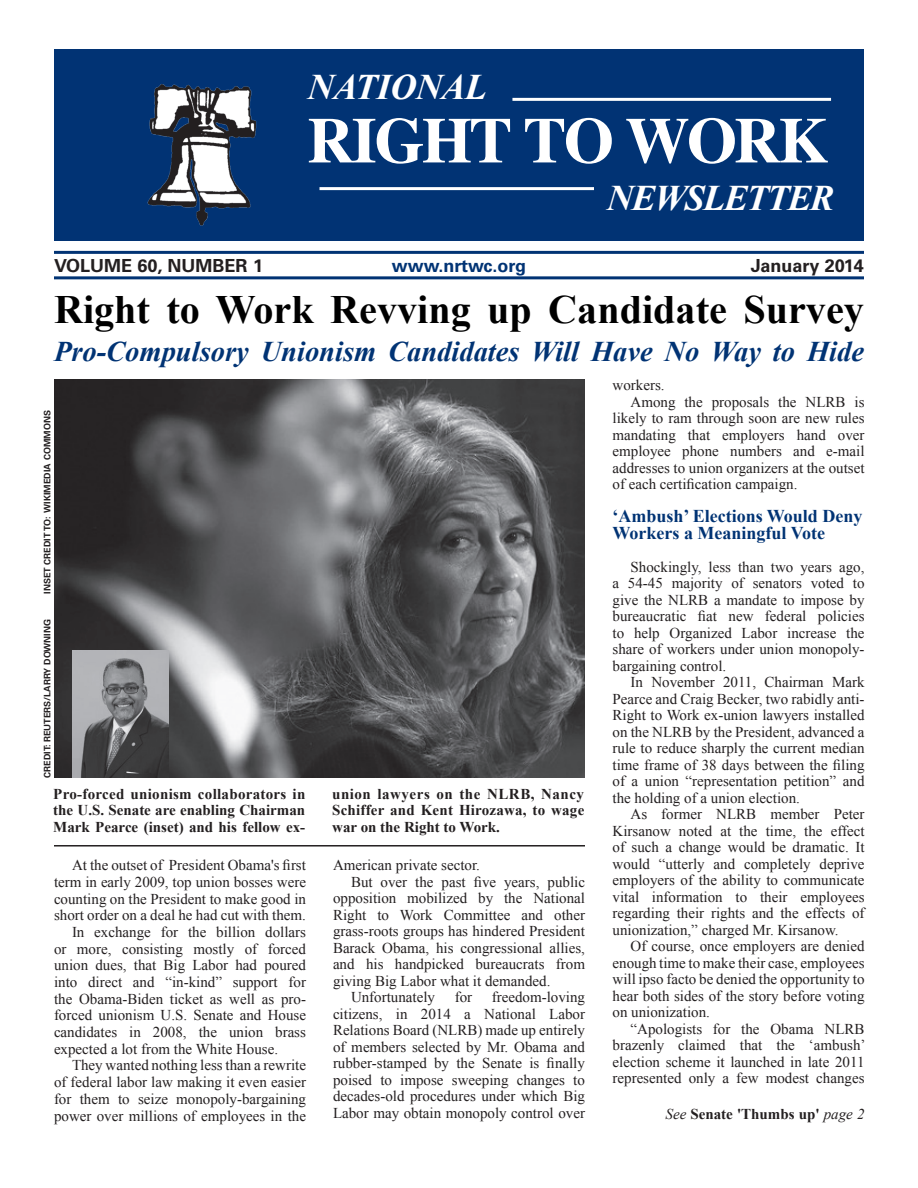
<style>
.page{position:relative;width:918px;height:1188px;background:#fff}
.page>*{position:absolute;margin:0;border:0;box-sizing:border-box;transform-origin:0 0}
.t1{font:700 64.5px "Times";letter-spacing:-.04em;color:#fff}
.Head_2{font:700 40.2px "Times New Roman";color:#000}
.t2{font:italic 700 36px "Times New Roman";letter-spacing:-.04em;color:#fff}
.t3{font:italic 700 36px "Times New Roman";letter-spacing:-.01em;color:#fff}
.Head_2-2{font:italic 700 28.5px "Times New Roman";color:#013374}
.t4{font:700 18px "Times New Roman";color:#013374}
.t5{font:700 18px "Univers LT Std";color:#231f20}
.t6{font:700 18px "Univers LT Std";color:#013374}
.t7{font:15px/16.5px "Times New Roman";color:#231f20;text-align:justify}
.captions{font:700 15px/16.5px "Times New Roman";color:#231f20;text-align:justify}
.See_Next_Page{font:700 15px "Times New Roman";color:#231f20}
.photo_credit{font:700 9px "Univers LT Std";color:#231f20}
.s1{font-weight:400;font-style:italic}
</style>
<div class="page">
<div style="left:54px;top:50px;width:810px;height:192px;background:#013374"></div>
<hr style="left:54px;top:251px;width:810px;height:3px;background:#013374">
<hr style="left:54px;top:276px;width:810px;height:3px;background:#013374">
<img style="left:147px;top:84px;width:110px;height:142px">
<hr style="left:512px;top:98px;width:319px;height:3px;background:#fff">
<hr style="left:320px;top:187px;width:274px;height:3px;background:#fff">
<img style="left:54px;top:380px;width:530px;height:398px">
<img style="left:72px;top:651px;width:96px;height:127px">
<hr style="left:54px;top:845px;width:531px;height:2px;background:#231f20">
<h3 class="t3" style="left:308px;top:62px;width:181px">NATIONAL</h3>
<h1 class="t1" style="left:308px;top:97px;width:522px">RIGHT TO WORK</h1>
<h3 class="t2" style="left:607px;top:173px;width:229px">NEWSLETTER</h3>
<p class="t5" style="left:54px;top:255px;width:211px">VOLUME 60, NUMBER 1</p>
<p class="t6" style="left:392px;top:255px;width:136px">www.nrtwc.org</p>
<p class="t5" style="left:751px;top:255px;width:115px">January 2014</p>
<p class="Head_2" style="left:54px;top:282px;width:811px">Right to Work Revving up Candidate Survey</p>
<p class="Head_2-2" style="left:54px;top:331px;width:812px">Pro-Compulsory Unionism Candidates Will Have No Way to Hide</p>
<p class="photo_credit" style="left:42px;top:594px;width:185px;rotate:-90deg">INSET CREDIT TO: WIKIMEDIA COMMONS</p>
<p class="photo_credit" style="left:42px;top:778px;width:160px;rotate:-90deg">CREDIT: REUTERS/LARRY DOWNING</p>
<p class="captions" style="left:53px;top:785px;width:254px">Pro-forced unionism collaborators in the U.S. Senate are enabling Chairman Mark Pearce (inset) and his fellow ex-</p>
<p class="captions" style="left:332px;top:785px;width:254px">union lawyers on the NLRB, Nancy Schiffer and Kent Hirozawa, to wage war on the Right to Work.</p>
<p class="t7" style="left:54px;top:857px;width:254px;text-indent:18px">At the outset of President Obama's first term in early 2009, top union bosses were counting on the President to make good in short order on a deal he had cut with them.</p>
<p class="t7" style="left:54px;top:924px;width:254px;text-indent:18px">In exchange for the billion dollars or more, consisting mostly of forced union dues, that Big Labor had poured into direct and “in-kind” support for the Obama-Biden ticket as well as pro&shy;forced unionism U.S. Senate and House candidates in 2008, the union brass expected a lot from the White House.</p>
<p class="t7" style="left:54px;top:1057px;width:254px;text-indent:18px">They wanted nothing less than a rewrite of federal labor law making it even easier for them to seize monopoly-bargaining power over millions of employees in the</p>
<p class="t7" style="left:333px;top:857px;width:149px">American private sector.</p>
<p class="t7" style="left:333px;top:873px;width:254px;text-indent:18px">But over the past five years, public opposition mobilized by the National Right to Work Committee and other grass-roots groups has hindered President Barack Obama, his congressional allies, and his handpicked bureaucrats from giving Big Labor what it demanded.</p>
<p class="t7" style="left:351px;top:989px;width:86px">Unfortunately</p>
<p class="t7" style="left:455px;top:989px;width:19px">for</p>
<p class="t7" style="left:333px;top:989px;width:254px;text-indent:159px">freedom-loving citizens, in 2014 a National Labor Relations Board (NLRB) made up entirely of members selected by Mr. Obama and rubber-stamped by the Senate is finally poised to impose sweeping changes to decades-old procedures under which Big Labor may obtain monopoly control over</p>
<p class="t7" style="left:613px;top:377px;width:54px">workers.</p>
<p class="t7" style="left:613px;top:393px;width:254px;text-indent:18px">Among the proposals the NLRB is likely to ram through soon are new rules mandating that employers hand over employee phone numbers and e-mail addresses to union organizers at the outset of each certification campaign.</p>
<p class="t4" style="left:613px;top:504px;width:251px">‘Ambush’ Elections Would Deny</p>
<p class="t4" style="left:613px;top:520px;width:214px">Workers a Meaningful Vote</p>
<p class="t7" style="left:613px;top:558px;width:254px;text-indent:18px">Shockingly, less than two years ago, a 54-45 majority of senators voted to give the NLRB a mandate to impose by bureaucratic fiat new federal policies to help Organized Labor increase the share of workers under union monopoly&shy;bargaining control.</p>
<p class="t7" style="left:613px;top:674px;width:254px;text-indent:18px">In November 2011, Chairman Mark Pearce and Craig Becker, two rabidly anti-Right to Work ex-union lawyers installed on the NLRB by the President, advanced a rule to reduce sharply the current median time frame of 38 days between the filing of a union “representation petition” and the holding of a union election.</p>
<p class="t7" style="left:613px;top:806px;width:254px;text-indent:18px">As former NLRB member Peter Kirsanow noted at the time, the effect of such a change would be dramatic. It would “utterly and completely deprive employers of the ability to communicate vital information to their employees regarding their rights and the effects of unionization,” charged Mr. Kirsanow.</p>
<p class="t7" style="left:613px;top:938px;width:254px;text-indent:18px">Of course, once employers are denied enough time to make their case, employees will ipso facto be denied the opportunity to hear both sides of the story before voting on unionization.</p>
<p class="t7" style="left:613px;top:1020px;width:255px;text-indent:18px">“Apologists for the Obama NLRB brazenly claimed that the ‘ambush’ election scheme it launched in late 2011 represented only a few modest changes</p>
<p class="See_Next_Page" style="left:666px;top:1103px;width:200px"><span class="s1">See</span> Senate 'Thumbs up' <span class="s1">page 2</span></p>
</div>
